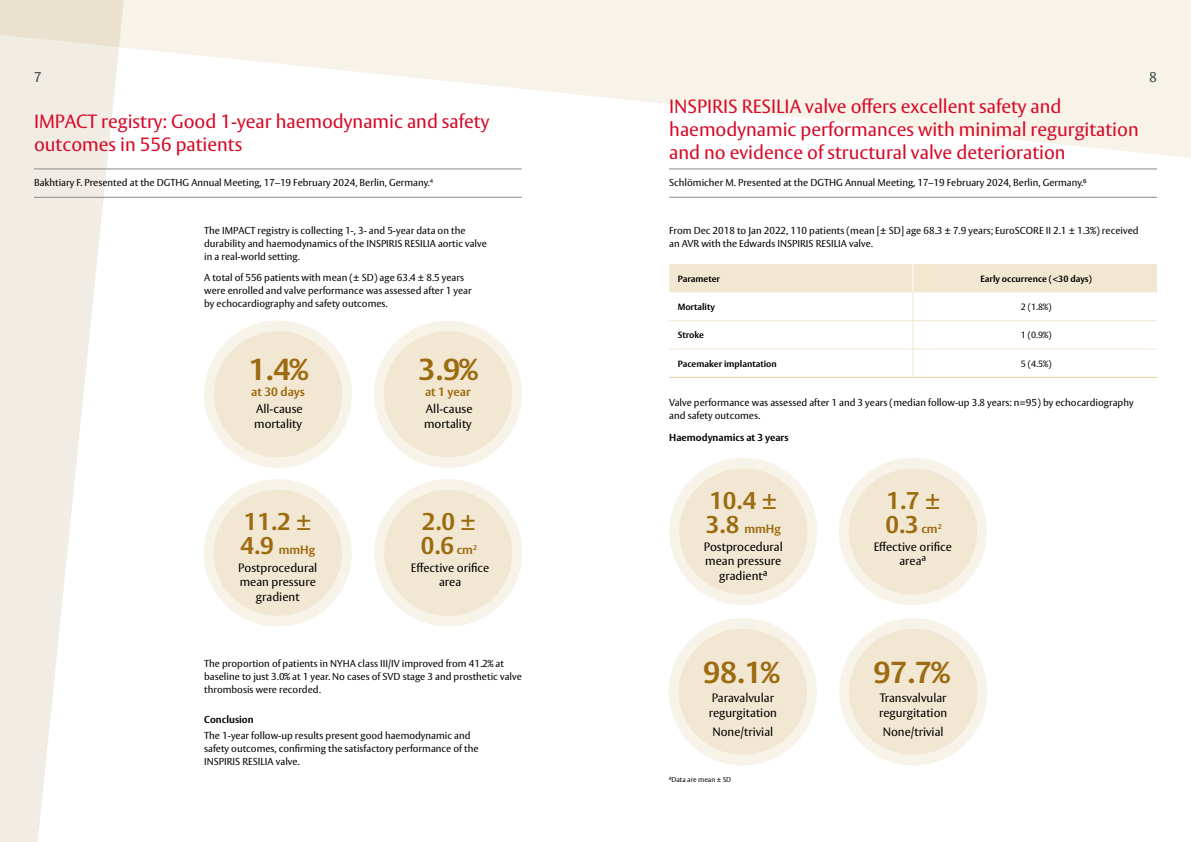
<style>
.page{position:relative;width:1191px;height:842px;background:#fff}
.page>*{position:absolute;margin:0;border:0;box-sizing:border-box;transform-origin:0 0}
.t1{font:700 30px "Vesta Pro";color:#9c6b0f}
.t2{font:700 24px/24px "Vesta Pro";color:#9c6b0f}
.t3{font:19px/23px "Vesta Pro";color:#d70926}
.t4{font:14px "Vesta Pro";color:#364546}
.t5{font:12px/14.4px "Vesta Pro";color:#000}
.t6{font:700 12px "Vesta Pro";color:#9c6b0f}
.t7{font:10px/13px "Vesta Pro";color:#000}
.t8{font:700 10px "Vesta Pro";color:#000}
.t9{font:700 9px "Vesta Pro";color:#000}
.t10{font:9px "Vesta Pro";color:#000}
.t11{font:7px "Vesta Pro";color:#000}
.s1{font-size:24px}
.s2{font-size:12px}
</style>
<div class="page">
<svg style="left:125px;top:0;width:1066px;height:158px;fill:#f8f3e8"></svg>
<svg style="left:0;top:0;width:125px;height:842px;fill:#f1ede4"></svg>
<hr style="left:34px;top:197px;width:488px;height:1px;background:#898c8a">
<hr style="left:34px;top:169px;width:488px;height:1px;background:#898c8a">
<div style="left:204px;top:320px;width:148px;height:148px;background:#f8f3e8;border-radius:50%"></div>
<div style="left:214px;top:331px;width:128px;height:126px;background:#f2e7d1;border-radius:50%"></div>
<svg style="left:374px;top:320px;width:148px;height:148px;background:#f2ead7"></svg>
<div style="left:204px;top:479px;width:148px;height:147px;background:#f8f3e8;border-radius:50%"></div>
<div style="left:214px;top:490px;width:128px;height:126px;background:#f2e7d1;border-radius:50%"></div>
<div style="left:374px;top:479px;width:148px;height:147px;background:#f8f3e8;border-radius:50%"></div>
<div style="left:384px;top:490px;width:128px;height:126px;background:#f2e7d1;border-radius:50%"></div>
<hr style="left:669px;top:197px;width:488px;height:1px;background:#898c8a">
<hr style="left:669px;top:169px;width:488px;height:1px;background:#898c8a">
<hr style="left:669px;top:377px;width:244px;height:1px;background:#e5cfa2">
<hr style="left:913px;top:377px;width:244px;height:1px;background:#e5cfa2">
<svg style="left:669px;top:264px;width:488px;height:113px"></svg>
<div style="left:669px;top:458px;width:148px;height:147px;background:#f8f3e8;border-radius:50%"></div>
<div style="left:679px;top:468px;width:128px;height:126px;background:#f2e7d1;border-radius:50%"></div>
<div style="left:839px;top:458px;width:148px;height:147px;background:#f8f3e8;border-radius:50%"></div>
<div style="left:848px;top:468px;width:129px;height:126px;background:#f2e7d1;border-radius:50%"></div>
<svg style="left:839px;top:618px;width:148px;height:147px;background:#f2ead7"></svg>
<svg style="left:669px;top:618px;width:148px;height:147px;background:#f2ead7"></svg>
<h3 class="t4" style="left:34px;top:68px;width:9px">7</h3>
<h3 class="t4" style="left:1149px;top:68px;width:9px">8</h3>
<h3 class="t3" style="left:34px;top:110px;width:457px">IMPACT registry: Good 1-year haemodynamic and safety outcomes in 556 patients</h3>
<p class="t7" style="left:34px;top:176px;width:400px">Bakhtiary F. Presented at the DGTHG Annual Meeting, 17–19 February 2024, Berlin, Germany.<sup>4</sup></p>
<p class="t7" style="left:204px;top:224px;width:284px">The IMPACT registry is collecting 1-, 3- and 5-year data on the durability and haemodynamics of the INSPIRIS RESILIA aortic valve in a real-world setting.</p>
<p class="t7" style="left:204px;top:271px;width:269px">A total of 556 patients with mean (± SD) age 63.4 ± 8.5 years were enrolled and valve performance was assessed after 1 year by echocardiography and safety outcomes.</p>
<h3 class="t3" style="left:669px;top:94px;width:471px">INSPIRIS RESILIA valve offers excellent safety and haemodynamic performances with minimal regurgitation and no evidence of structural valve deterioration</h3>
<p class="t7" style="left:669px;top:176px;width:419px">Schlömicher M. Presented at the DGTHG Annual Meeting, 17–19 February 2024, Berlin, Germany.6</p>
<p class="t7" style="left:669px;top:224px;width:471px">From Dec 2018 to Jan 2022, 110 patients (mean [± SD] age 68.3 ± 7.9 years; EuroSCORE II 2.1 ± 1.3%) received an AVR with the Edwards INSPIRIS RESILIA valve.</p>
<p class="t9" style="left:677px;top:273px;width:44px">Parameter</p>
<p class="t9" style="left:980px;top:273px;width:113px">Early occurrence (&lt;30 days)</p>
<p class="t9" style="left:677px;top:301px;width:39px">Mortality</p>
<p class="t10" style="left:1021px;top:301px;width:32px">2 (1.8%)</p>
<p class="t9" style="left:677px;top:330px;width:28px">Stroke</p>
<p class="t10" style="left:1021px;top:330px;width:32px">1 (0.9%)</p>
<p class="t9" style="left:677px;top:358px;width:101px">Pacemaker implantation</p>
<p class="t10" style="left:1021px;top:358px;width:32px">5 (4.5%)</p>
<p class="t7" style="left:669px;top:396px;width:466px">Valve performance was assessed after 1 and 3 years (median follow-up 3.8 years: n=95) by echocardiography and safety outcomes.</p>
<h1 class="t1" style="left:418px;top:351px;width:60px">3.9%</h1>
<p class="t6" style="left:425px;top:384px;width:47px">at 1 year</p>
<h1 class="t1" style="left:249px;top:351px;width:60px">1.4%</h1>
<p class="t6" style="left:251px;top:384px;width:55px">at 30 days</p>
<p class="t5" style="left:254px;top:402px;width:50px;line-height:15px">All-cause mortality</p>
<p class="t5" style="left:424px;top:402px;width:50px;line-height:15px">All-cause mortality</p>
<p class="t8" style="left:669px;top:432px;width:121px">Haemodynamics at 3 years</p>
<h2 class="t2" style="left:709px;top:488px;width:69px">10.4 ±</h2>
<p class="t6" style="left:706px;top:521px;width:76px"><span class="s1">3.8</span> mmHg</p>
<h2 class="t2" style="left:244px;top:509px;width:69px">11.2 ±</h2>
<p class="t6" style="left:240px;top:542px;width:76px"><span class="s1">4.9</span> mmHg</p>
<p class="t5" style="left:704px;top:539px;width:81px;text-align:center">Postprocedural mean pressure gradienta</p>
<h2 class="t2" style="left:421px;top:509px;width:58px">2.0 ±<br>0.6 <span class="s2">cm</span><sup>2</sup></h2>
<p class="t5" style="left:238px;top:560px;width:81px;text-align:center">Postprocedural mean pressure gradient</p>
<p class="t5" style="left:411px;top:560px;width:80px;text-align:center">Effective orifice area</p>
<h2 class="t2" style="left:885px;top:488px;width:58px">1.7 ±<br>0.3 <span class="s2">cm</span><sup>2</sup></h2>
<p class="t5" style="left:873px;top:539px;width:80px;text-align:center">Effective orifice areaa</p>
<p class="t7" style="left:204px;top:657px;width:319px">The proportion of patients in NYHA class III/IV improved from 41.2% at baseline to just 3.0% at 1 year. No cases of SVD stage 3 and prosthetic valve thrombosis were recorded.</p>
<p class="t8" style="left:204px;top:713px;width:51px">Conclusion</p>
<p class="t7" style="left:204px;top:729px;width:276px">The 1-year follow-up results present good haemodynamic and safety outcomes, confirming the satisfactory performance of the<br>INSPIRIS RESILIA valve.</p>
<h1 class="t1" style="left:703px;top:654px;width:77px">98.1%</h1>
<h1 class="t1" style="left:873px;top:654px;width:77px">97.7%</h1>
<p class="t5" style="left:708px;top:690px;width:70px;line-height:15px">Paravalvular regurgitation</p>
<p class="t5" style="left:712px;top:724px;width:62px">None/trivial</p>
<p class="t5" style="left:879px;top:690px;width:70px;line-height:15px">Transvalvular regurgitation</p>
<p class="t5" style="left:882px;top:724px;width:62px">None/trivial</p>
<p class="t11" style="left:669px;top:775px;width:64px">aData are mean ± SD</p>
</div>
